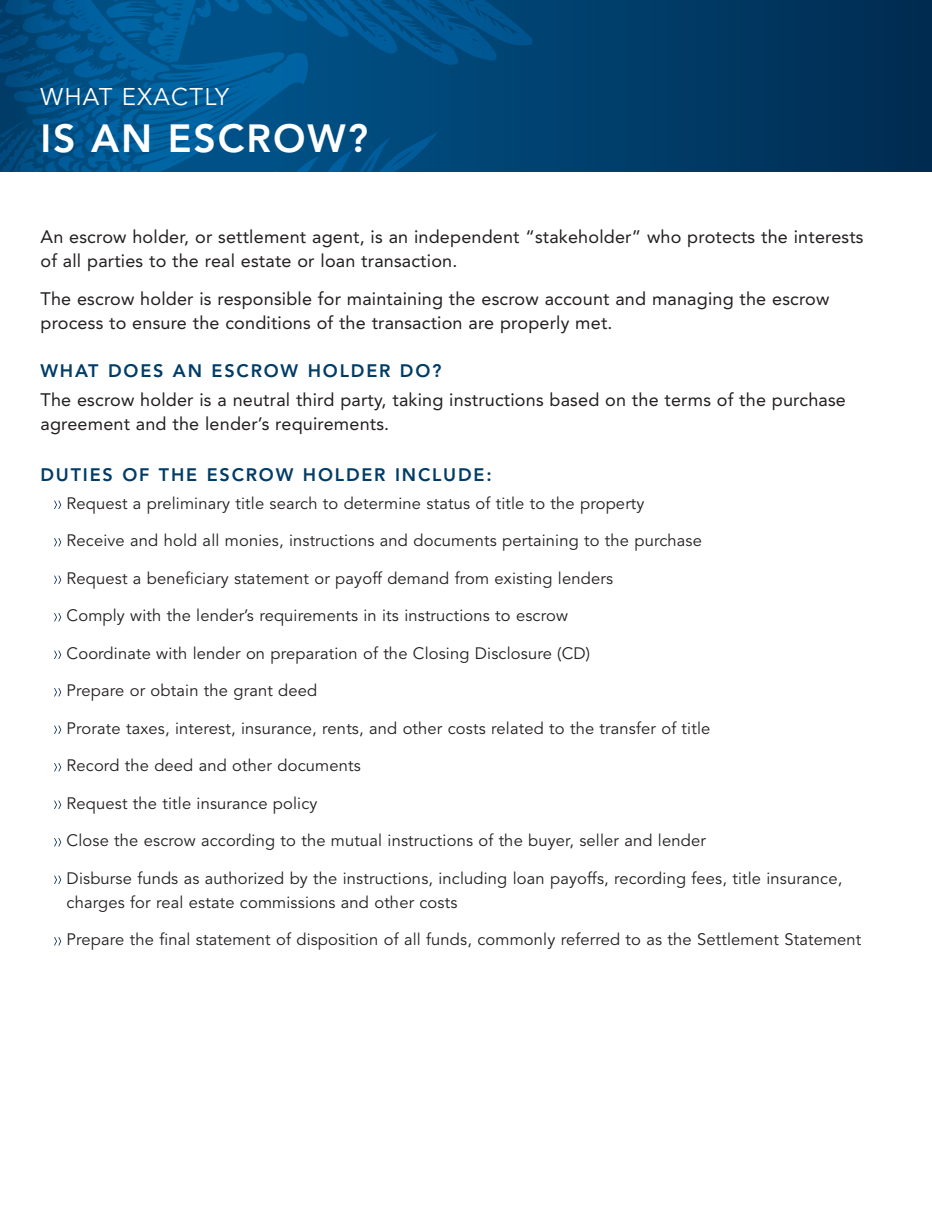
<style>
.page{position:relative;width:932px;height:1215px;background:#fff}
.page>*{position:absolute;margin:0;border:0;box-sizing:border-box;transform-origin:0 0}
.t1{font:800 39px "Avenir LT Std";letter-spacing:.05em;color:#fff}
.t2{font:24px "Avenir LT Std";letter-spacing:.05em;color:#fff}
.t3{font:18px/24px "Avenir LT Std";letter-spacing:.01em;color:#231f20}
.t4{font:800 18px "Avenir LT Std";letter-spacing:.1em;color:#003c67}
.t5{font:16.5px/24px "Avenir LT Std";letter-spacing:.01em;color:#231f20}
</style>
<div class="page">
<svg style="left:54px;top:501px;width:7px;height:8px"></svg>
<svg style="left:54px;top:538px;width:7px;height:8px"></svg>
<svg style="left:54px;top:576px;width:7px;height:8px"></svg>
<svg style="left:54px;top:613px;width:7px;height:8px"></svg>
<svg style="left:54px;top:651px;width:7px;height:8px"></svg>
<svg style="left:54px;top:688px;width:7px;height:8px"></svg>
<svg style="left:54px;top:726px;width:7px;height:8px"></svg>
<svg style="left:54px;top:763px;width:7px;height:8px"></svg>
<svg style="left:54px;top:801px;width:7px;height:8px"></svg>
<svg style="left:54px;top:838px;width:7px;height:8px"></svg>
<svg style="left:54px;top:876px;width:7px;height:8px"></svg>
<svg style="left:54px;top:937px;width:7px;height:8px"></svg>
<svg style="left:532px;top:0;width:400px;height:172px;background:#003761"></svg>
<svg style="left:0;top:0;width:532px;height:172px;background:#005288"></svg>
<h2 class="t2" style="left:40px;top:83px;width:190px">WHAT EXACTLY</h2>
<h1 class="t1" style="left:40px;top:115px;width:329px">IS AN ESCROW?</h1>
<p class="t3" style="left:40px;top:225px;width:824px">An escrow holder, or settlement agent, is an independent “stakeholder” who protects the interests of all parties to the real estate or loan transaction.</p>
<p class="t3" style="left:40px;top:286px;width:790px">The escrow holder is responsible for maintaining the escrow account and managing the escrow process to ensure the conditions of the transaction are properly met.</p>
<p class="t4" style="left:40px;top:360px;width:402px">WHAT DOES AN ESCROW HOLDER DO?</p>
<p class="t3" style="left:40px;top:387px;width:806px">The escrow holder is a neutral third party, taking instructions based on the terms of the purchase agreement and the lender’s requirements.</p>
<p class="t4" style="left:40px;top:464px;width:452px">DUTIES OF THE ESCROW HOLDER INCLUDE:</p>
<p class="t5" style="left:67px;top:492px;width:579px">Request a preliminary title search to determine status of title to the property</p>
<p class="t5" style="left:67px;top:529px;width:637px">Receive and hold all monies, instructions and documents pertaining to the purchase</p>
<p class="t5" style="left:67px;top:567px;width:548px">Request a beneficiary statement or payoff demand from existing lenders</p>
<p class="t5" style="left:67px;top:604px;width:503px">Comply with the lender’s requirements in its instructions to escrow</p>
<p class="t5" style="left:67px;top:642px;width:525px">Coordinate with lender on preparation of the Closing Disclosure (CD)</p>
<p class="t5" style="left:67px;top:679px;width:252px">Prepare or obtain the grant deed</p>
<p class="t5" style="left:67px;top:717px;width:645px">Prorate taxes, interest, insurance, rents, and other costs related to the transfer of title</p>
<p class="t5" style="left:67px;top:754px;width:295px">Record the deed and other documents</p>
<p class="t5" style="left:67px;top:792px;width:252px">Request the title insurance policy</p>
<p class="t5" style="left:67px;top:829px;width:640px">Close the escrow according to the mutual instructions of the buyer, seller and lender</p>
<p class="t5" style="left:67px;top:867px;width:777px">Disburse funds as authorized by the instructions, including loan payoffs, recording fees, title insurance, charges for real estate commissions and other costs</p>
<p class="t5" style="left:67px;top:928px;width:796px">Prepare the final statement of disposition of all funds, commonly referred to as the Settlement Statement</p>
</div>
